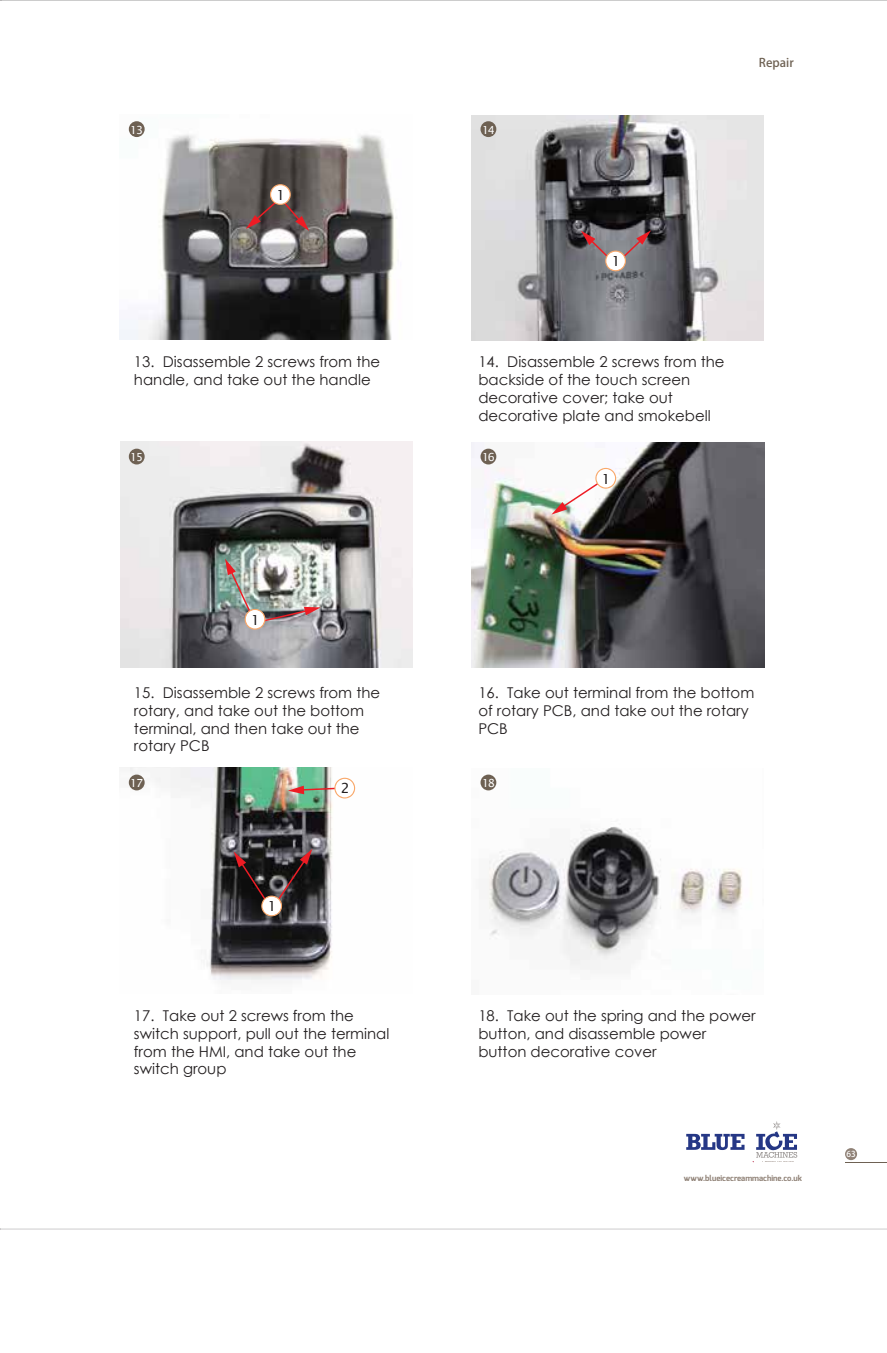
<style>
.page{position:relative;width:887px;height:1353px;background:#fff}
.page>*{position:absolute;margin:0;border:0;box-sizing:border-box;transform-origin:0 0}
.t1{font:14.88px/17.8px "Century Gothic";color:#231f20}
.t2{font:14px "Lucida Sans Unicode";color:#231f20}
.t3{font:11.9px "FZLTHJW GB1 0 GBK EUC H";color:#6e6153}
.t4{font:11.2px "Lucida Sans Unicode";letter-spacing:-.1em;color:#fff}
.t5{font:8.22px "FZLTHJW GB1 0 GBK EUC H";color:#fff}
.t6{font:700 7.88px "Exo";color:#908277}
</style>
<div class="page">
<img style="left:120px;top:121px;width:275px;height:219px">
<hr style="left:0;top:0;width:887px;height:1px;background:#231f20">
<hr style="left:0;top:1228px;width:887px;height:1px;background:#231f20">
<img style="left:120px;top:767px;width:236px;height:213px">
<img style="left:120px;top:442px;width:292px;height:226px">
<img style="left:471px;top:115px;width:293px;height:226px">
<div style="left:129px;top:121px;width:16px;height:16px;background:#6e6153;border-radius:50%"></div>
<div style="left:480px;top:121px;width:16px;height:16px;background:#6e6153;border-radius:50%"></div>
<img style="left:472px;top:442px;width:292px;height:226px">
<div style="left:129px;top:449px;width:16px;height:15px;background:#6e6153;border-radius:50%"></div>
<div style="left:480px;top:449px;width:16px;height:15px;background:#6e6153;border-radius:50%"></div>
<img style="left:484px;top:778px;width:258px;height:192px">
<div style="left:129px;top:774px;width:16px;height:16px;background:#6e6153;border-radius:50%"></div>
<div style="left:480px;top:774px;width:16px;height:16px;background:#6e6153;border-radius:50%"></div>
<svg style="left:246px;top:184px;width:63px;height:47px;background:#735e5b"></svg>
<svg style="left:581px;top:230px;width:70px;height:41px;background:#928386"></svg>
<svg style="left:551px;top:468px;width:65px;height:46px"></svg>
<svg style="left:288px;top:777px;width:67px;height:21px"></svg>
<img style="left:225px;top:559px;width:96px;height:70px">
<svg style="left:234px;top:848px;width:78px;height:68px;background:#433839"></svg>
<div style="left:845px;top:1148px;width:12px;height:12px;background:#908277;border-radius:50%"></div>
<hr style="left:845px;top:1162px;width:42px;height:1px;background:#6e6153">
<svg style="left:686px;top:1121px;width:111px;height:41px"></svg>
<p class="t4" style="left:130px;top:121px;width:15px">13</p>
<p class="t4" style="left:482px;top:121px;width:15px">14</p>
<p class="t2" style="left:276px;top:184px;width:10px">1</p>
<p class="t2" style="left:612px;top:250px;width:10px">1</p>
<p class="t1" style="left:134px;top:353px;width:248px">13. Disassemble 2 screws from the handle, and take out the handle</p>
<p class="t1" style="left:478px;top:353px;width:248px">14. Disassemble 2 screws from the backside of the touch screen decorative cover; take out decorative plate and smokebell</p>
<p class="t4" style="left:130px;top:448px;width:15px">15</p>
<p class="t4" style="left:482px;top:448px;width:15px">16</p>
<p class="t2" style="left:602px;top:467px;width:10px">1</p>
<p class="t3" style="left:759px;top:56px;width:36px">Repair</p>
<p class="t2" style="left:251px;top:608px;width:10px">1</p>
<p class="t1" style="left:134px;top:683px;width:248px">15. Disassemble 2 screws from the rotary, and take out the bottom terminal, and then take out the rotary PCB</p>
<p class="t1" style="left:478px;top:683px;width:277px">16. Take out terminal from the bottom of rotary PCB, and take out the rotary<br>PCB</p>
<p class="t4" style="left:130px;top:774px;width:15px">17</p>
<p class="t4" style="left:482px;top:774px;width:15px">18</p>
<p class="t2" style="left:341px;top:777px;width:10px">2</p>
<p class="t2" style="left:268px;top:895px;width:10px">1</p>
<p class="t1" style="left:134px;top:1006px;width:257px">17. Take out 2 screws from the switch support, pull out the terminal from the HMI, and take out the switch group</p>
<p class="t1" style="left:478px;top:1006px;width:279px">18. Take out the spring and the power button, and disassemble power button decorative cover</p>
<p class="t6" style="left:684px;top:1173px;width:120px">www.blueicecreammachine.co.uk</p>
<p class="t5" style="left:846px;top:1149px;width:11px">63</p>
</div>
